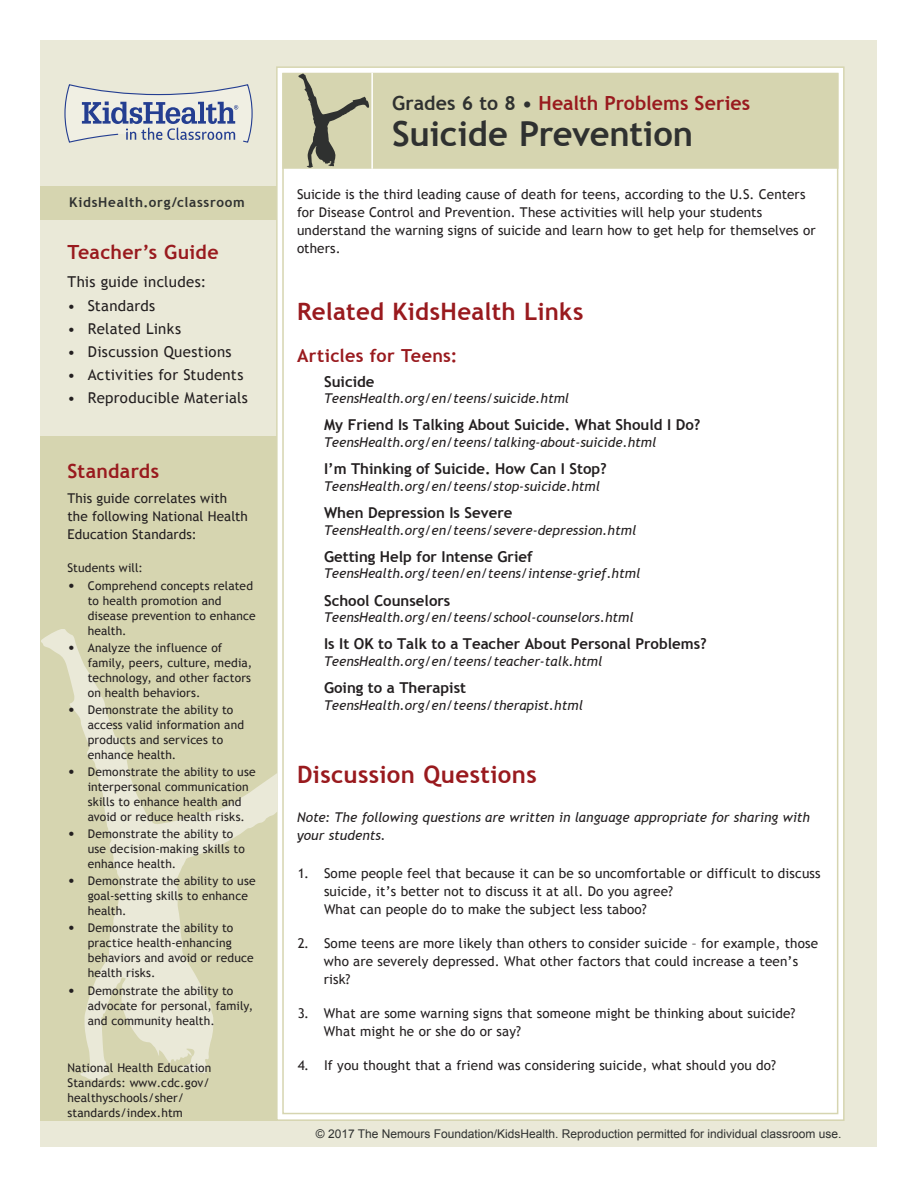
<style>
.page{position:relative;width:918px;height:1188px;background:#fff}
.page>*{position:absolute;margin:0;border:0;box-sizing:border-box;transform-origin:0 0}
.Lesson_Header{font:700 34.5px "Trebuchet MS";letter-spacing:-.005em;color:#2f3130}
.t1{font:700 24px "Trebuchet MS";letter-spacing:.015em;color:#991a1e}
.Lesson_Header-2{font:700 19.5px "Trebuchet MS";letter-spacing:.01em;color:#991a1e}
.t2{font:700 18px "Trebuchet MS";letter-spacing:.02em;color:#991a1e}
.t3{font:700 15px "Trebuchet MS";color:#231f20}
.Contents_List{font:15px "Trebuchet MS";letter-spacing:.02em;color:#231f20}
.Basic_Numbered_List{font:13.5px/18px "Trebuchet MS";letter-spacing:.01em;color:#231f20}
.t4{font:italic 13.5px "Trebuchet MS";color:#231f20}
.t5{font:italic 13.5px/18px "Trebuchet MS";letter-spacing:.005em;color:#231f20}
.t6{font:700 13.5px "Trebuchet MS";letter-spacing:.05em;color:#2f3130}
.Contents_List-2{font:12px/15px "Trebuchet MS";letter-spacing:.01em;color:#231f20}
.t7{font:12px "Arial";color:#2f3130}
.s1{font-size:15px}
.s2{color:#2f3130}
.s3{font-style:inherit}
</style>
<div class="page">
<div style="left:40px;top:40px;width:838px;height:1108px;background:#eae9d8"></div>
<div style="left:277px;top:67px;width:567px;height:1053px;background:#fff"></div>
<div style="left:283px;top:74px;width:555px;height:94px;background:#d6d5b0"></div>
<div style="left:282px;top:73px;width:556px;height:96px;border:2px solid #d6d5b0"></div>
<hr style="left:371px;top:73px;width:2px;height:96px;background:#fff">
<div style="left:40px;top:436px;width:237px;height:685px;background:#d6d5b0"></div>
<div style="left:40px;top:186px;width:237px;height:33px;background:#d6d5b0"></div>
<svg style="left:64px;top:84px;width:189px;height:59px"></svg>
<svg style="left:298px;top:74px;width:71px;height:94px"></svg>
<svg style="left:41px;top:629px;width:236px;height:451px"></svg>
<p class="t6" style="left:69px;top:194px;width:177px">KidsHealth.org/classroom</p>
<p class="Lesson_Header-2" style="left:68px;top:240px;width:153px">Teacher’s Guide</p>
<p class="Contents_List" style="left:68px;top:273px;width:140px">This guide includes:</p>
<p class="Contents_List" style="left:68px;top:296px;width:89px">• Standards</p>
<p class="Contents_List" style="left:68px;top:320px;width:115px">• Related Links</p>
<p class="Contents_List" style="left:68px;top:343px;width:166px">• Discussion Questions</p>
<p class="Contents_List" style="left:68px;top:366px;width:177px">• Activities for Students</p>
<p class="Contents_List" style="left:68px;top:389px;width:182px">• Reproducible Materials</p>
<p class="Lesson_Header-2" style="left:68px;top:459px;width:93px">Standards</p>
<p class="Basic_Numbered_List" style="left:68px;top:490px;width:182px">This guide correlates with the following National Health<br>Education Standards:</p>
<p class="Contents_List-2" style="left:68px;top:561px;width:77px">Students will:</p>
<p class="Contents_List-2" style="left:88px;top:578px;width:169px;text-indent:-20px"><span class="s1">•</span> Comprehend concepts related to health promotion and disease prevention to enhance health.</p>
<p class="Contents_List-2" style="left:88px;top:640px;width:166px;text-indent:-20px"><span class="s1">•</span> Analyze the influence of family, peers, culture, media, technology, and other factors on health behaviors.</p>
<p class="Contents_List-2" style="left:88px;top:702px;width:158px;text-indent:-20px"><span class="s1">•</span> Demonstrate the ability to access valid information and products and services to enhance health.</p>
<p class="Contents_List-2" style="left:88px;top:764px;width:170px;text-indent:-20px"><span class="s1">•</span> Demonstrate the ability to use interpersonal communication skills to enhance health and avoid or reduce health risks.</p>
<p class="Contents_List-2" style="left:88px;top:827px;width:159px;text-indent:-20px"><span class="s1">•</span> Demonstrate the ability to use decision-making skills to enhance health.</p>
<p class="Contents_List-2" style="left:88px;top:874px;width:170px;text-indent:-20px"><span class="s1">•</span> Demonstrate the ability to use goal-setting skills to enhance health.</p>
<p class="Contents_List-2" style="left:88px;top:921px;width:167px;text-indent:-20px"><span class="s1">•</span> Demonstrate the ability to practice health-enhancing behaviors and avoid or reduce health risks.</p>
<p class="Contents_List-2" style="left:88px;top:983px;width:167px;text-indent:-20px"><span class="s1">•</span> Demonstrate the ability to advocate for personal, family, and community health.</p>
<p class="Contents_List-2" style="left:68px;top:1060px;width:145px">National Health Education<br>Standards: www.cdc.gov/ healthyschools/sher/ standards/index.htm</p>
<p class="Lesson_Header-2" style="left:392px;top:91px;width:360px"><span class="s2">Grades 6 to 8 •</span> Health Problems Series</p>
<p class="Lesson_Header" style="left:392px;top:112px;width:303px">Suicide Prevention</p>
<p class="Basic_Numbered_List" style="left:297px;top:185px;width:520px">Suicide is the third leading cause of death for teens, according to the U.S. Centers for Disease Control and Prevention. These activities will help your students understand the warning signs of suicide and learn how to get help for themselves or others.</p>
<p class="t1" style="left:297px;top:297px;width:288px">Related KidsHealth Links</p>
<p class="t2" style="left:297px;top:345px;width:162px">Articles for Teens:</p>
<p class="t3" style="left:324px;top:372px;width:52px">Suicide</p>
<p class="t4" style="left:324px;top:390px;width:247px"><span class="s3">TeensHealth.org/</span>en/teens/suicide.html</p>
<p class="t3" style="left:324px;top:416px;width:378px">My Friend Is Talking About Suicide. What Should I Do?</p>
<p class="t4" style="left:324px;top:434px;width:334px"><span class="s3">TeensHealth.org/</span>en/teens/talking-about-suicide.html</p>
<p class="t3" style="left:324px;top:460px;width:284px">I’m Thinking of Suicide. How Can I Stop?</p>
<p class="t4" style="left:324px;top:478px;width:278px"><span class="s3">TeensHealth.org/</span>en/teens/stop-suicide.html</p>
<p class="t3" style="left:324px;top:503px;width:190px">When Depression Is Severe</p>
<p class="t4" style="left:324px;top:522px;width:314px"><span class="s3">TeensHealth.org/</span>en/teens/severe-depression.html</p>
<p class="t3" style="left:324px;top:547px;width:210px">Getting Help for Intense Grief</p>
<p class="t4" style="left:324px;top:566px;width:318px"><span class="s3">TeensHealth.org/teen/</span>en/teens/intense-grief.html</p>
<p class="t3" style="left:324px;top:591px;width:128px">School Counselors</p>
<p class="t4" style="left:324px;top:609px;width:311px"><span class="s3">TeensHealth.org/</span>en/teens/school-counselors.html</p>
<p class="t3" style="left:324px;top:635px;width:384px">Is It OK to Talk to a Teacher About Personal Problems?</p>
<p class="t4" style="left:324px;top:653px;width:280px"><span class="s3">TeensHealth.org/</span>en/teens/teacher-talk.html</p>
<p class="t3" style="left:324px;top:679px;width:144px">Going to a Therapist</p>
<p class="t4" style="left:324px;top:697px;width:260px"><span class="s3">TeensHealth.org/</span>en/teens/therapist.html</p>
<p class="t1" style="left:297px;top:760px;width:241px">Discussion Questions</p>
<p class="t5" style="left:297px;top:808px;width:514px">Note: The following questions are written in language appropriate for sharing with your students.</p>
<p class="Basic_Numbered_List" style="left:324px;top:864px;width:498px;text-indent:-26px">1. Some people feel that because it can be so uncomfortable or difficult to discuss suicide, it’s better not to discuss it at all. Do you agree?<br>What can people do to make the subject less taboo?</p>
<p class="Basic_Numbered_List" style="left:324px;top:934px;width:496px;text-indent:-26px">2. Some teens are more likely than others to consider suicide – for example, those who are severely depressed. What other factors that could increase a teen’s risk?</p>
<p class="Basic_Numbered_List" style="left:324px;top:1005px;width:473px;text-indent:-26px">3. What are some warning signs that someone might be thinking about suicide?<br>What might he or she do or say?</p>
<p class="Basic_Numbered_List" style="left:298px;top:1057px;width:480px">4. If you thought that a friend was considering suicide, what should you do?</p>
<p class="t7" style="left:316px;top:1126px;width:527px">© 2017 The Nemours Foundation/KidsHealth. Reproduction permitted for individual classroom use.</p>
</div>
